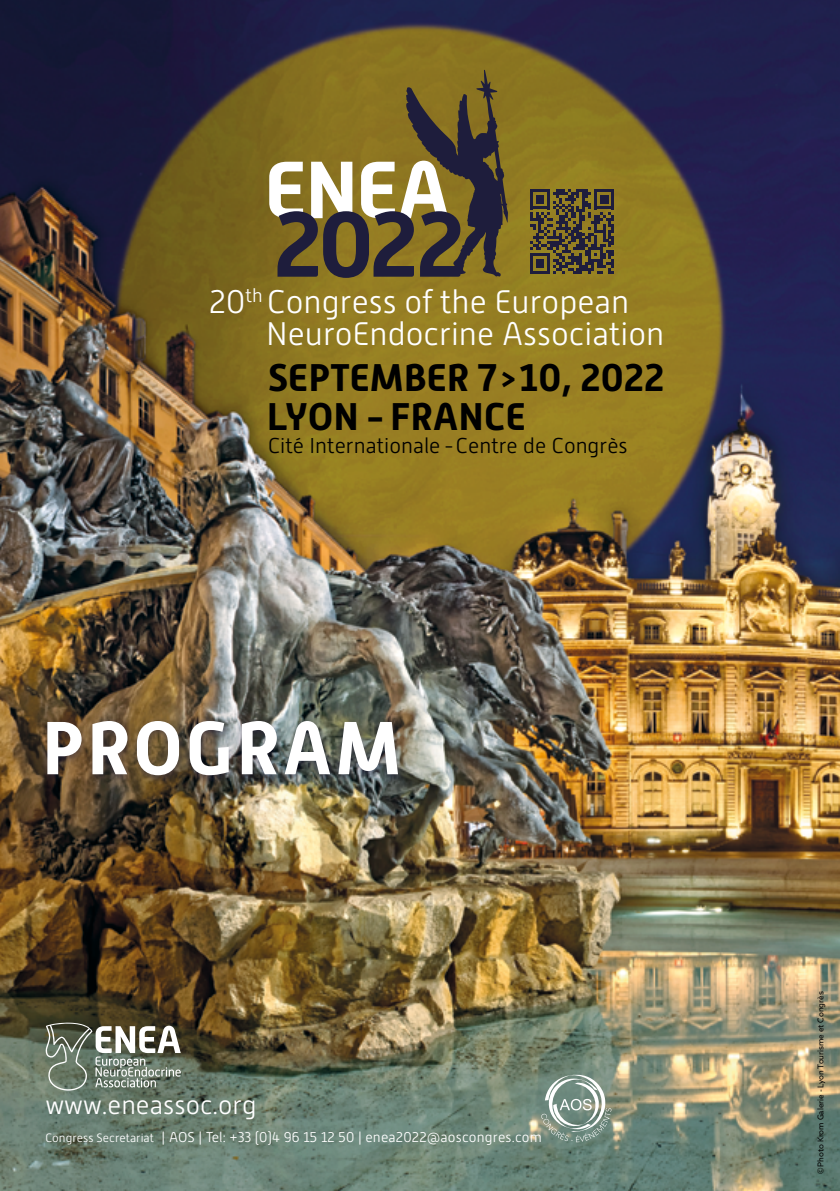
<style>
.page{position:relative;width:840px;height:1191px;background:#fff}
.page>*{position:absolute;margin:0;border:0;box-sizing:border-box;transform-origin:0 0}
.t1{font:700 75px "Alwyn New";letter-spacing:.04em;color:#fff}
.t2{font:700 38.4px/38.4px "Alwyn New";color:#000}
.t3{font:300 32.6px/32px "Alwyn New";color:#fff}
.t4{font:700 27.2px "Alwyn New";color:#000}
.t5{font:300 26.2px "Alwyn New";color:#fff}
.t6{font:300 21.4px "Alwyn New";color:#000}
.t7{font:300 14.2px "Alwyn New";letter-spacing:.01em;color:#fff}
.t8{font:8px "Azo Sans";color:#000}
.s1{font-size:12.2px}
</style>
<div class="page">
<img style="left:0;top:0;width:839px;height:1191px">
<div style="left:41px;top:716px;width:363px;height:70px;background:#1e1d3c;opacity:.5"></div>
<svg style="left:541px;top:1073px;width:70px;height:69px;background:#8fa297"></svg>
<svg style="left:269px;top:70px;width:239px;height:208px;background:#796a3e"></svg>
<svg style="left:45px;top:1022px;width:136px;height:68px;background:#7e8678"></svg>
<svg style="left:529px;top:189px;width:85px;height:84px;background:#554a30"></svg>
<h3 class="t3" style="left:266px;top:286px;width:399px;text-indent:-57px">20<sup>th</sup> Congress of the European<br>NeuroEndocrine Association</h3>
<h3 class="t4" style="left:500px;top:362px;width:18px">&gt;</h3>
<h2 class="t2" style="left:267px;top:359px;width:399px">SEPTEMBER 7 10, 2022<br>LYON - FRANCE</h2>
<h3 class="t6" style="left:268px;top:434px;width:361px">Cité Internationale - Centre de Congrès</h3>
<h1 class="t1" style="left:42px;top:705px;width:361px">PROGRAM</h1>
<h3 class="t5" style="left:45px;top:1091px;width:213px">www.eneassoc.org</h3>
<p class="t7" style="left:45px;top:1129px;width:497px"><span class="s1">Congress Secretariat</span> | AOS | Tel: +33 (0)4 96 15 12 50 | enea2022@aoscongres.com</p>
<p class="t8" style="left:815px;top:1174px;width:184px;rotate:-90deg">©Photo Krom Galerie - Lyon Tourisme et Congrès</p>
</div>
